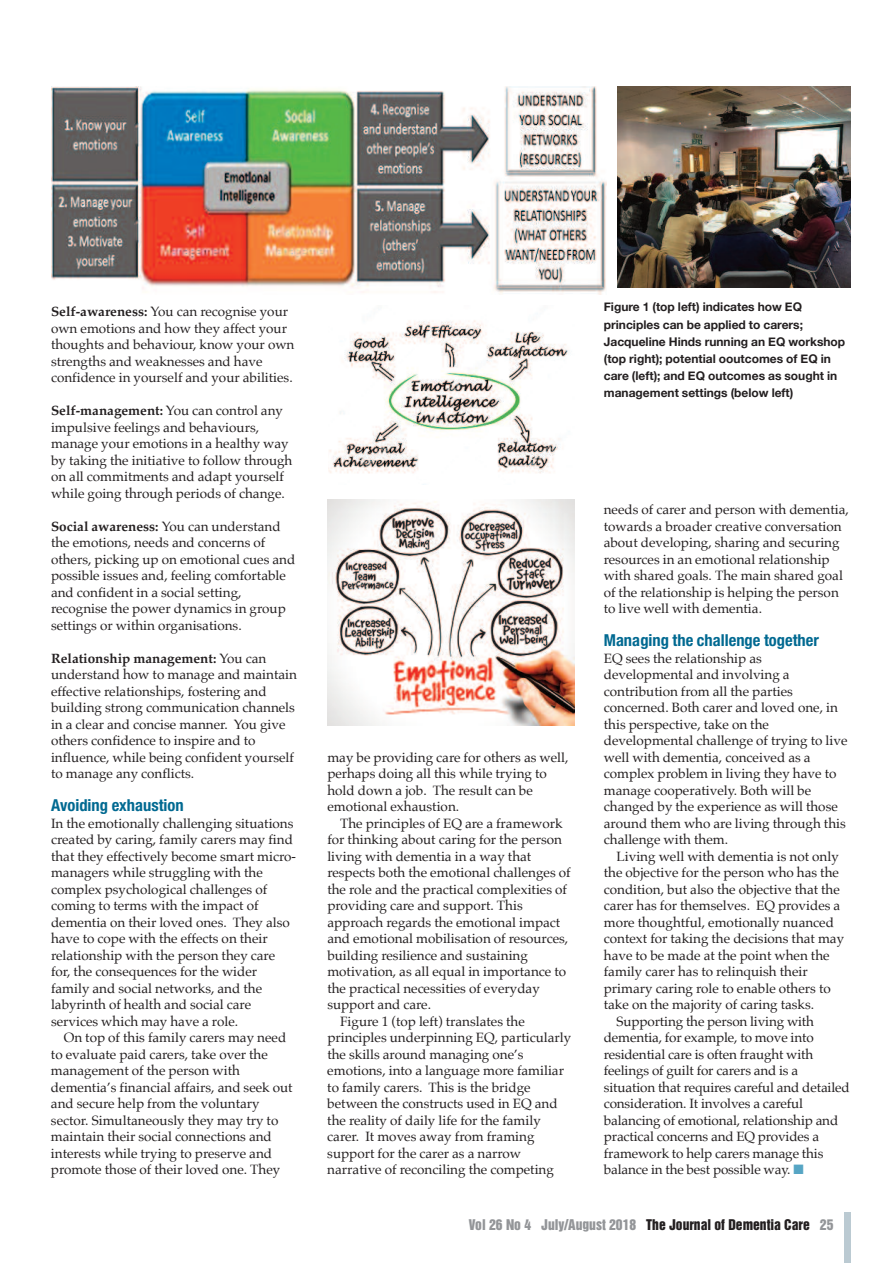
<style>
.page{position:relative;width:893px;height:1263px;background:#fff}
.page>*{position:absolute;margin:0;border:0;box-sizing:border-box;transform-origin:0 0}
.t1{font:700 condensed 16.5px "Helvetica Neue";color:#006991}
.t2{font:13.5px/16.5px "Palatino";color:#231f20}
.t3{font:13.5px "Helvetica Inserat";color:#939598}
.t4{font:700 12px/17.1px "Helvetica Neue";color:#231f20}
.s1{font-weight:700}
.s2{color:#56a5c4}
.s3{color:#231f20}
</style>
<div class="page">
<div style="left:844px;top:1212px;width:6px;height:51px;background:#bbcad2"></div>
<img style="left:617px;top:86px;width:233px;height:201px">
<img style="left:52px;top:86px;width:555px;height:209px">
<img style="left:328px;top:320px;width:240px;height:154px">
<img style="left:327px;top:500px;width:247px;height:225px">
<p class="t2" style="left:51px;top:304px;width:245px"><span class="s1">Self-awareness:</span> You can recognise your own emotions and how they affect your thoughts and behaviour, know your own strengths and weaknesses and have confidence in yourself and your abilities.</p>
<p class="t2" style="left:51px;top:403px;width:243px"><span class="s1">Self-management:</span> You can control any impulsive feelings and behaviours, manage your emotions in a healthy way by taking the initiative to follow through on all commitments and adapt yourself while going through periods of change.</p>
<p class="t2" style="left:51px;top:519px;width:246px"><span class="s1">Social awareness:</span> You can understand the emotions, needs and concerns of others, picking up on emotional cues and possible issues and, feeling comfortable and confident in a social setting, recognise the power dynamics in group settings or within organisations.</p>
<p class="t2" style="left:51px;top:651px;width:247px"><span class="s1">Relationship management:</span> You can understand how to manage and maintain effective relationships, fostering and building strong communication channels in a clear and concise manner. You give others confidence to inspire and to influence, while being confident yourself to manage any conflicts.</p>
<p class="t1" style="left:51px;top:799px;width:134px">Avoiding exhaustion</p>
<p class="t2" style="left:51px;top:816px;width:247px">In the emotionally challenging situations created by caring, family carers may find that they effectively become smart micro&shy;managers while struggling with the complex psychological challenges of coming to terms with the impact of dementia on their loved ones. They also have to cope with the effects on their relationship with the person they care for, the consequences for the wider family and social networks, and the labyrinth of health and social care services which may have a role.</p>
<p class="t2" style="left:51px;top:1030px;width:243px;text-indent:13px">On top of this family carers may need to evaluate paid carers, take over the management of the person with dementia’s financial affairs, and seek out and secure help from the voluntary sector. Simultaneously they may try to maintain their social connections and interests while trying to preserve and promote those of their loved one. They</p>
<p class="t4" style="left:604px;top:298px;width:243px">Figure 1 (top left) indicates how EQ principles can be applied to carers; Jacqueline Hinds running an EQ workshop (top right); potential ooutcomes of EQ in care (left); and EQ outcomes as sought in management settings (below left)</p>
<p class="t2" style="left:327px;top:750px;width:243px">may be providing care for others as well, perhaps doing all this while trying to hold down a job. The result can be emotional exhaustion.</p>
<p class="t2" style="left:340px;top:816px;width:224px">The principles of EQ are a framework</p>
<p class="t2" style="left:327px;top:832px;width:236px">for thinking about caring for the person</p>
<p class="t2" style="left:327px;top:849px;width:205px">living with dementia in a way that</p>
<p class="t2" style="left:327px;top:865px;width:245px">respects both the emotional challenges of</p>
<p class="t2" style="left:327px;top:882px;width:241px">the role and the practical complexities of</p>
<p class="t2" style="left:327px;top:898px;width:197px">providing care and support. This</p>
<p class="t2" style="left:327px;top:915px;width:234px">approach regards the emotional impact</p>
<p class="t2" style="left:327px;top:931px;width:242px">and emotional mobilisation of resources,</p>
<p class="t2" style="left:327px;top:948px;width:202px">building resilience and sustaining</p>
<p class="t2" style="left:327px;top:964px;width:240px">motivation, as all equal in importance to</p>
<p class="t2" style="left:327px;top:981px;width:214px">the practical necessities of everyday</p>
<p class="t2" style="left:327px;top:997px;width:105px">support and care.</p>
<p class="t2" style="left:340px;top:1014px;width:186px">Figure 1 (top left) translates the</p>
<p class="t2" style="left:327px;top:1030px;width:245px">principles underpinning EQ, particularly</p>
<p class="t2" style="left:327px;top:1047px;width:198px">the skills around managing one’s</p>
<p class="t2" style="left:327px;top:1063px;width:238px">emotions, into a language more familiar</p>
<p class="t2" style="left:327px;top:1080px;width:205px">to family carers. This is the bridge</p>
<p class="t2" style="left:327px;top:1096px;width:232px">between the constructs used in EQ and</p>
<p class="t2" style="left:327px;top:1113px;width:215px">the reality of daily life for the family</p>
<p class="t2" style="left:327px;top:1129px;width:209px">carer. It moves away from framing</p>
<p class="t2" style="left:327px;top:1146px;width:195px">support for the carer as a narrow</p>
<p class="t2" style="left:327px;top:1162px;width:228px">narrative of reconciling the competing</p>
<p class="t2" style="left:604px;top:502px;width:247px">needs of carer and person with dementia, towards a broader creative conversation about developing, sharing and securing resources in an emotional relationship with shared goals. The main shared goal of the relationship is helping the person to live well with dementia.</p>
<p class="t1" style="left:604px;top:634px;width:217px">Managing the challenge together</p>
<p class="t2" style="left:604px;top:651px;width:245px">EQ sees the relationship as developmental and involving a contribution from all the parties concerned. Both carer and loved one, in this perspective, take on the developmental challenge of trying to live well with dementia, conceived as a complex problem in living they have to manage cooperatively. Both will be changed by the experience as will those around them who are living through this challenge with them.</p>
<p class="t2" style="left:617px;top:849px;width:224px">Living well with dementia is not only</p>
<p class="t2" style="left:604px;top:865px;width:237px">the objective for the person who has the</p>
<p class="t2" style="left:604px;top:882px;width:238px">condition, but also the objective that the</p>
<p class="t2" style="left:604px;top:898px;width:238px">carer has for themselves. EQ provides a</p>
<p class="t2" style="left:604px;top:915px;width:232px">more thoughtful, emotionally nuanced</p>
<p class="t2" style="left:604px;top:931px;width:242px">context for taking the decisions that may</p>
<p class="t2" style="left:604px;top:948px;width:227px">have to be made at the point when the</p>
<p class="t2" style="left:604px;top:964px;width:205px">family carer has to relinquish their</p>
<p class="t2" style="left:604px;top:981px;width:228px">primary caring role to enable others to</p>
<p class="t2" style="left:604px;top:997px;width:212px">take on the majority of caring tasks.</p>
<p class="t2" style="left:617px;top:1014px;width:199px">Supporting the person living with</p>
<p class="t2" style="left:604px;top:1030px;width:211px">dementia, for example, to move into</p>
<p class="t2" style="left:604px;top:1047px;width:211px">residential care is often fraught with</p>
<p class="t2" style="left:604px;top:1063px;width:196px">feelings of guilt for carers and is a</p>
<p class="t2" style="left:604px;top:1080px;width:247px">situation that requires careful and detailed</p>
<p class="t2" style="left:604px;top:1096px;width:201px">consideration. It involves a careful</p>
<p class="t2" style="left:604px;top:1113px;width:236px">balancing of emotional, relationship and</p>
<p class="t2" style="left:604px;top:1129px;width:217px">practical concerns and EQ provides a</p>
<p class="t2" style="left:604px;top:1146px;width:221px">framework to help carers manage this</p>
<p class="t2" style="left:604px;top:1162px;width:201px">balance in the best possible way. <span class="s2">■</span></p>
<p class="t3" style="left:469px;top:1219px;width:366px">Vol 26 No 4 July/August 2018 <span class="s3">The Journal of Dementia Care</span> 25</p>
</div>
